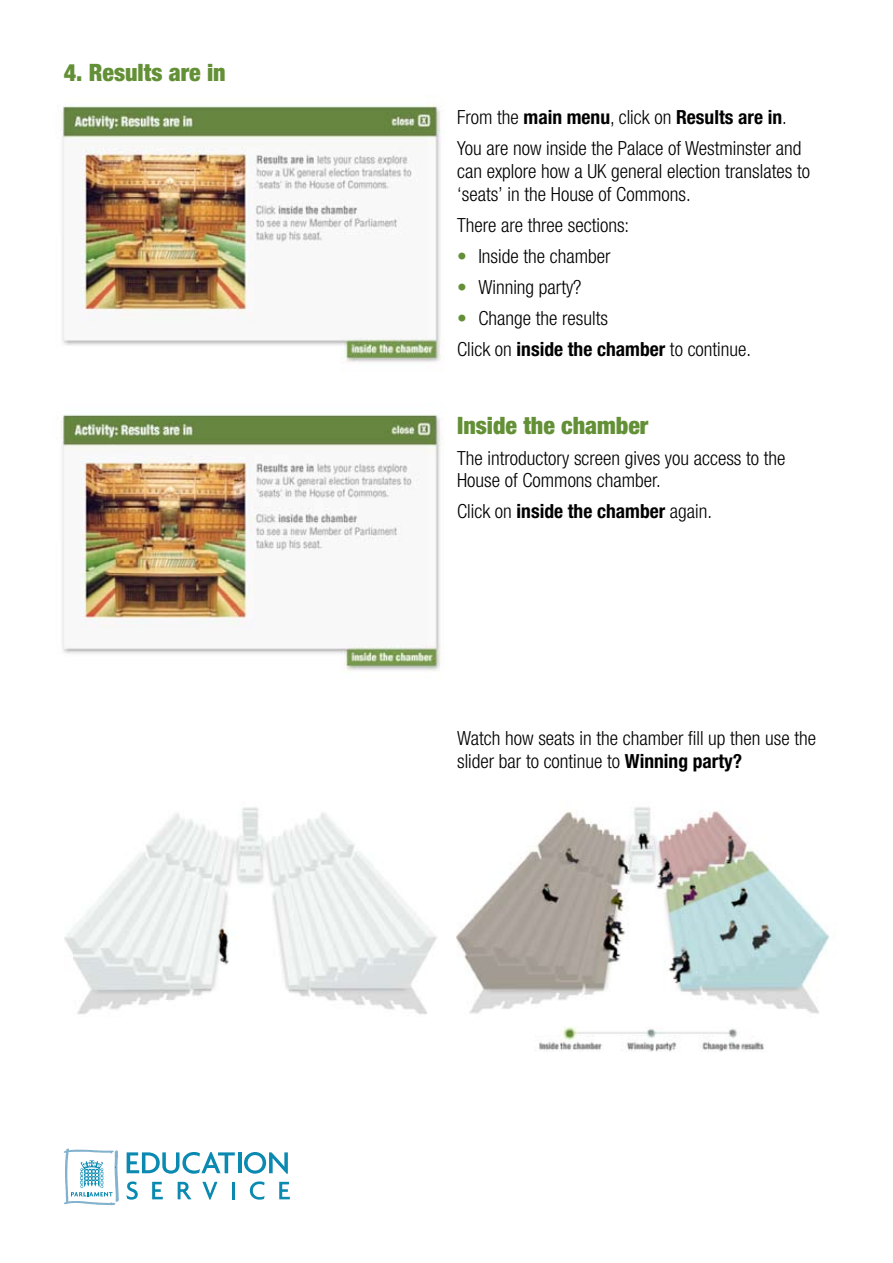
<style>
.page{position:relative;width:893px;height:1263px;background:#fff}
.page>*{position:absolute;margin:0;border:0;box-sizing:border-box;transform-origin:0 0}
.t1{font:900 condensed 24px "Helvetica Neue LT Std";color:#639037}
.t2{font:300 condensed 19.5px/22.5px "Helvetica Neue LT Std";color:#000}
.t3{font:700 condensed 19.5px "Helvetica Neue LT Std";color:#000}
.s1{font-weight:700}
.s2{color:#639037}
.s3{font-weight:300}
</style>
<div class="page">
<svg style="left:279px;top:1182px;width:11px;height:17px"></svg>
<svg style="left:244px;top:1152px;width:44px;height:22px"></svg>
<hr style="left:238px;top:1152px;width:3px;height:21px;background:#0a89b1">
<hr style="left:232px;top:1182px;width:3px;height:17px;background:#0a89b1">
<svg style="left:250px;top:1181px;width:15px;height:18px"></svg>
<svg style="left:202px;top:1182px;width:15px;height:18px"></svg>
<svg style="left:178px;top:1182px;width:14px;height:17px"></svg>
<svg style="left:152px;top:1182px;width:11px;height:17px"></svg>
<svg style="left:127px;top:1152px;width:108px;height:22px"></svg>
<svg style="left:126px;top:1181px;width:12px;height:18px"></svg>
<svg style="left:64px;top:1148px;width:55px;height:57px"></svg>
<img style="left:61px;top:104px;width:380px;height:259px">
<img style="left:61px;top:414px;width:382px;height:257px">
<img style="left:64px;top:807px;width:373px;height:208px">
<img style="left:456px;top:807px;width:374px;height:245px">
<p class="t1" style="left:64px;top:58px;width:163px">4. Results are in</p>
<p class="t2" style="left:457px;top:102px;width:346px;line-height:31px">From the <span class="s1">main menu</span>, click on <span class="s1">Results are in</span>.<br>You are now inside the Palace of Westminster and</p>
<p class="t2" style="left:457px;top:160px;width:354px">can explore how a UK general election translates to ‘seats’ in the House of Commons.</p>
<p class="t2" style="left:457px;top:213px;width:174px">There are three sections:</p>
<p class="t2" style="left:457px;top:244px;width:155px"><span class="s2">•</span> Inside the chamber</p>
<p class="t2" style="left:457px;top:275px;width:126px"><span class="s2">•</span> Winning party?</p>
<p class="t2" style="left:457px;top:302px;width:296px;line-height:31px"><span class="s2">•</span> Change the results<br>Click on <span class="s1">inside the chamber</span> to continue.</p>
<p class="t1" style="left:457px;top:411px;width:193px">Inside the chamber</p>
<p class="t2" style="left:457px;top:447px;width:330px">The introductory screen gives you access to the<br>House of Commons chamber.</p>
<p class="t3" style="left:457px;top:500px;width:257px"><span class="s3">Click on</span> inside the chamber <span class="s3">again.</span></p>
<p class="t2" style="left:457px;top:727px;width:361px">Watch how seats in the chamber fill up then use the slider bar to continue to <span class="s1">Winning party?</span></p>
</div>
